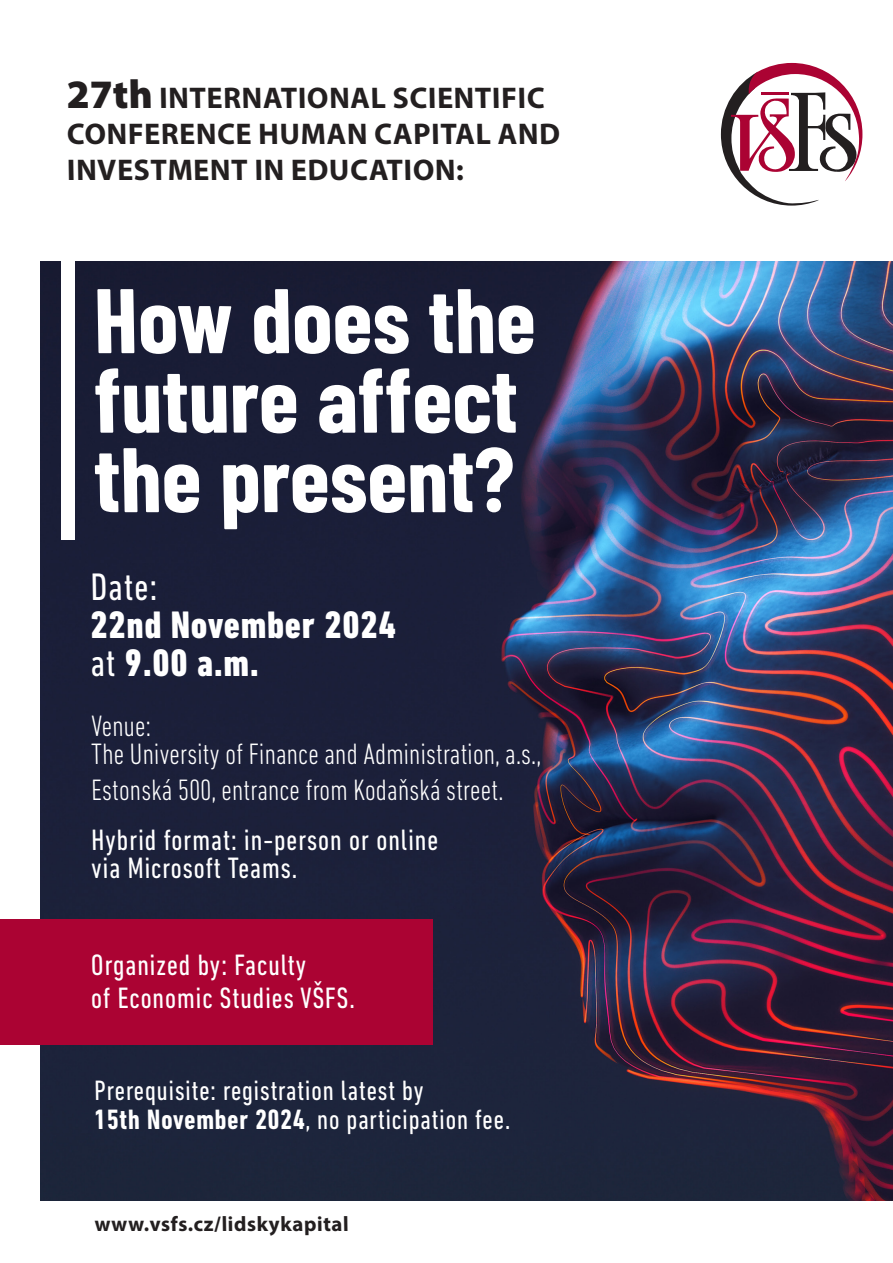
<style>
.page{position:relative;width:893px;height:1263px;background:#fff}
.page>*{position:absolute;margin:0;border:0;box-sizing:border-box;transform-origin:0 0}
.t1{font:700 91.5px "Barlow Condensed";color:#fff}
.t2{font:800 condensed 39px "DIN Next LT Pro";color:#fff}
.t3{font:condensed 39px "DIN Next LT Pro";color:#fff}
.t4{font:300 condensed 30px "DIN Next LT Pro";color:#fff}
.t5{font:condensed 30px "DIN Next LT Pro";color:#fff}
.t6{font:700 30px "Myriad Pro";color:#231f20}
.t7{font:condensed 28.5px "DIN Next LT Pro";color:#fff}
.t8{font:700 21px "Myriad Pro";letter-spacing:.025em;color:#231f20}
.s1{font-weight:900;font-size:40.5px}
.s2{font-weight:400}
.s3{font-weight:700}
</style>
<div class="page">
<img style="left:40px;top:261px;width:853px;height:940px">
<svg style="left:721px;top:63px;width:141px;height:143px"></svg>
<div style="left:0;top:919px;width:432px;height:126px;background:#ab0333"></div>
<div style="left:61px;top:256px;width:13px;height:284px;background:#fff"></div>
<p class="t6" style="left:67px;top:78px;width:480px"><span class="s1">27th</span> INTERNATIONAL SCIENTIFIC</p>
<p class="t6" style="left:67px;top:114px;width:495px">CONFERENCE HUMAN CAPITAL AND</p>
<p class="t6" style="left:67px;top:150px;width:399px">INVESTMENT IN EDUCATION:</p>
<p class="t1" style="left:94px;top:255px;width:445px">How does the</p>
<p class="t1" style="left:94px;top:335px;width:428px">future affect</p>
<p class="t1" style="left:94px;top:414px;width:424px">the present?</p>
<p class="t3" style="left:91px;top:565px;width:69px">Date:</p>
<p class="t2" style="left:91px;top:602px;width:307px">22nd November 2024</p>
<p class="t2" style="left:91px;top:640px;width:170px"><span class="s2">at</span> 9.00 a.m.</p>
<p class="t4" style="left:92px;top:709px;width:62px">Venue:</p>
<p class="t4" style="left:92px;top:737px;width:452px">The University of Finance and Administration, a.s.,</p>
<p class="t4" style="left:92px;top:773px;width:414px">Estonská 500, entrance from Kodaňská street.</p>
<p class="t5" style="left:92px;top:823px;width:349px">Hybrid format: in-person or online</p>
<p class="t5" style="left:92px;top:851px;width:208px">via Microsoft Teams.</p>
<p class="t5" style="left:91px;top:948px;width:217px">Organized by: Faculty</p>
<p class="t5" style="left:91px;top:981px;width:266px">of Economic Studies VŠFS.</p>
<p class="t7" style="left:94px;top:1074px;width:332px">Prerequisite: registration latest by</p>
<p class="t7" style="left:94px;top:1103px;width:418px"><span class="s3">15th November 2024</span>, no participation fee.</p>
<p class="t8" style="left:95px;top:1210px;width:256px">www.vsfs.cz/lidskykapital</p>
</div>
